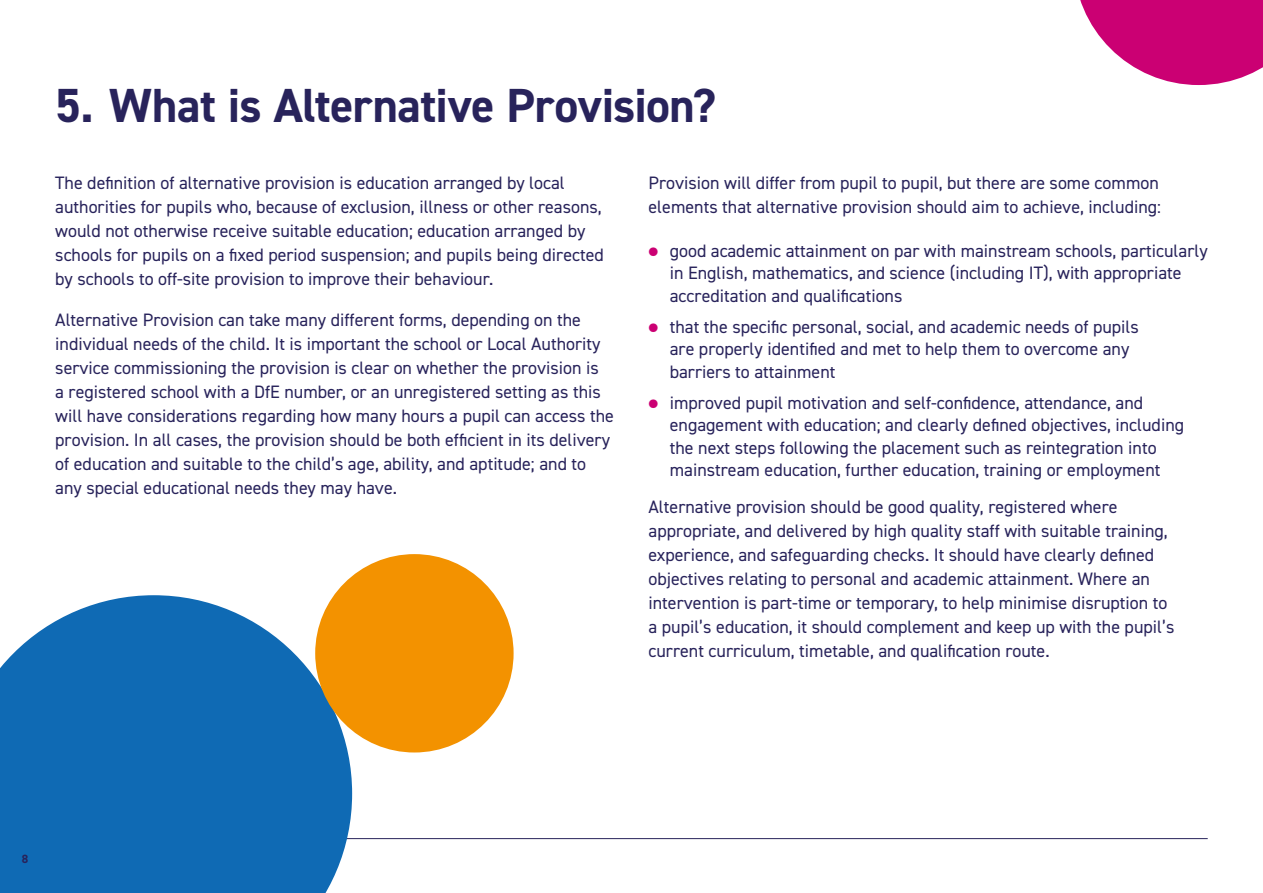
<style>
.page{position:relative;width:1263px;height:893px;background:#fff}
.page>*{position:absolute;margin:0;border:0;box-sizing:border-box;transform-origin:0 0}
.t1{font:700 48px "DIN2014";letter-spacing:-.01em;color:#28235b}
.t2{font:18px/24px "DIN2014";color:#28235b}
.t3{font:700 12px "DIN2014";color:#28235b}
.s1{font-weight:800;font-size:33px;color:#cb0073}
</style>
<div class="page">
<hr style="left:55px;top:838px;width:1153px;height:1px;background:#28235b">
<svg style="left:0;top:595px;width:352px;height:298px;background:#2477ba"></svg>
<div style="left:315px;top:554px;width:199px;height:198px;background:#f39200;border-radius:50%"></div>
<svg style="left:1080px;top:0;width:183px;height:85px"></svg>
<h1 class="t1" style="left:55px;top:74px;width:662px">5. What is Alternative Provision?</h1>
<p class="t2" style="left:55px;top:170px;width:550px">The definition of alternative provision is education arranged by local authorities for pupils who, because of exclusion, illness or other reasons, would not otherwise receive suitable education; education arranged by schools for pupils on a fixed period suspension; and pupils being directed by schools to off-site provision to improve their behaviour.</p>
<p class="t2" style="left:55px;top:307px;width:560px">Alternative Provision can take many different forms, depending on the individual needs of the child. It is important the school or Local Authority service commissioning the provision is clear on whether the provision is<br>a registered school with a DfE number, or an unregistered setting as this will have considerations regarding how many hours a pupil can access the provision. In all cases, the provision should be both efficient in its delivery of education and suitable to the child’s age, ability, and aptitude; and to any special educational needs they may have.</p>
<p class="t2" style="left:648px;top:170px;width:514px">Provision will differ from pupil to pupil, but there are some common elements that alternative provision should aim to achieve, including:</p>
<p class="t2" style="left:670px;top:239px;width:539px;line-height:22.5px;text-indent:-21px"><span class="s1">•</span> good academic attainment on par with mainstream schools, particularly in English, mathematics, and science (including IT), with appropriate accreditation and qualifications</p>
<p class="t2" style="left:670px;top:315px;width:471px;line-height:22.5px;text-indent:-21px"><span class="s1">•</span> that the specific personal, social, and academic needs of pupils are properly identified and met to help them to overcome any barriers to attainment</p>
<p class="t2" style="left:670px;top:391px;width:516px;line-height:22.5px;text-indent:-21px"><span class="s1">•</span> improved pupil motivation and self-confidence, attendance, and engagement with education; and clearly defined objectives, including the next steps following the placement such as reintegration into mainstream education, further education, training or employment</p>
<p class="t2" style="left:648px;top:494px;width:527px">Alternative provision should be good quality, registered where appropriate, and delivered by high quality staff with suitable training, experience, and safeguarding checks. It should have clearly defined objectives relating to personal and academic attainment. Where an intervention is part-time or temporary, to help minimise disruption to a pupil’s education, it should complement and keep up with the pupil’s current curriculum, timetable, and qualification route.</p>
<p class="t3" style="left:22px;top:851px;width:8px">8</p>
</div>
